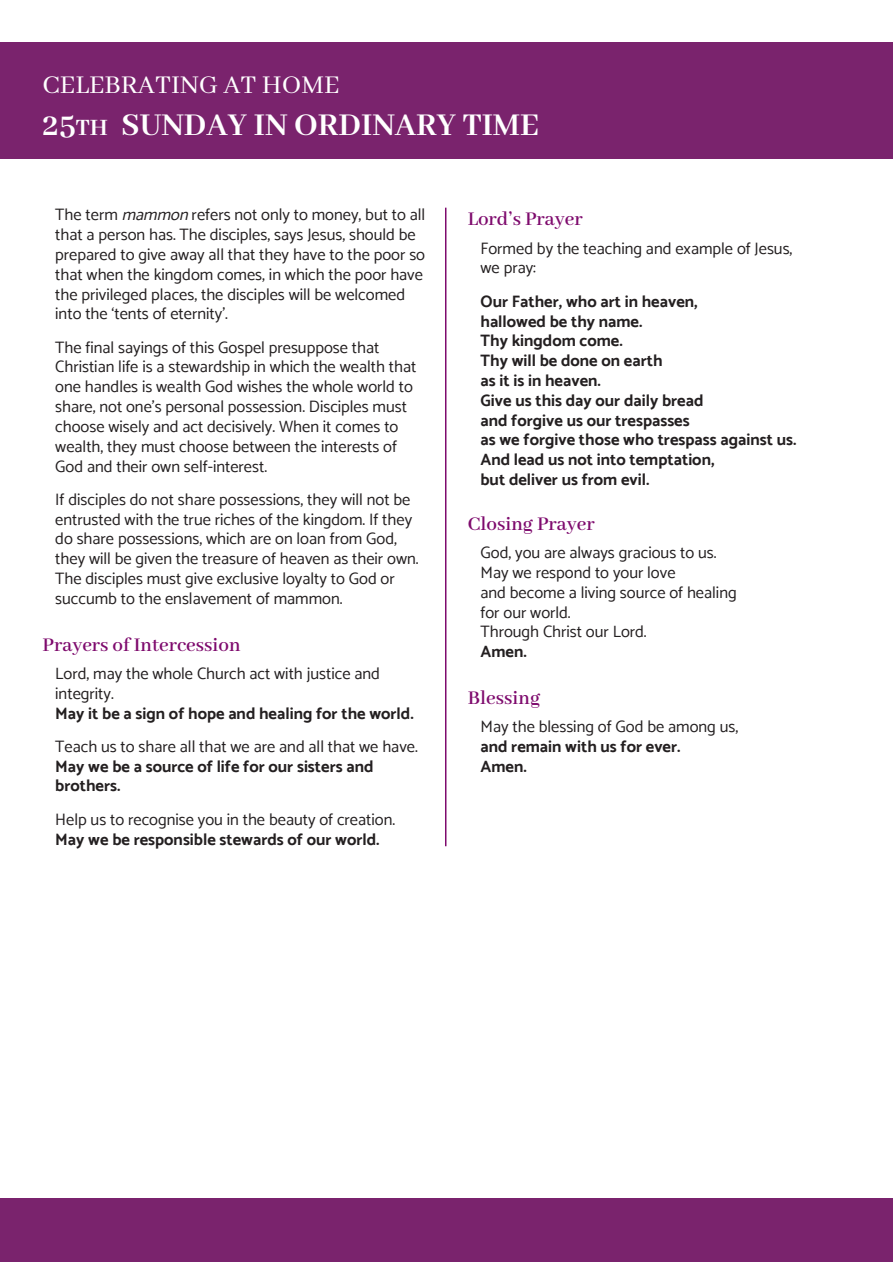
<style>
.page{position:relative;width:893px;height:1263px;background:#fff}
.page>*{position:absolute;margin:0;border:0;box-sizing:border-box;transform-origin:0 0}
.Reverse_Subhead{font:700 34.5px "Abhaya Libre";color:#fff}
.Reverse_Heading{font:28.5px "Abhaya Libre";color:#fff}
.Small_Heads{font:600 21px "Abhaya Libre";color:#7e0a6d}
.Indented_basic{font:16.5px/19.8px "Catamaran";color:#231f20}
.Indented_basic-2{font:700 16.5px/19.8px "Catamaran";color:#231f20}
.s1{font-size:25.5px}
.s2{font-style:italic}
</style>
<div class="page">
<div style="left:0;top:43px;width:893px;height:116px;background:#7a236d"></div>
<div style="left:0;top:1198px;width:893px;height:64px;background:#7a236d"></div>
<hr style="left:445px;top:208px;width:1px;height:638px;background:#7e0a6d">
<p class="Reverse_Heading" style="left:43px;top:69px;width:298px">CELEBRATING AT HOME</p>
<p class="Reverse_Subhead" style="left:43px;top:106px;width:498px">25<span class="s1">TH</span> SUNDAY IN ORDINARY TIME</p>
<p class="Indented_basic" style="left:55px;top:205px;width:371px">The term <span class="s2">mammon</span>refers not only to money, but to all that a person has. The disciples, says Jesus, should be prepared to give away all that they have to the poor so that when the kingdom comes, in which the poor have the privileged places, the disciples will be welcomed into the ‘tents of eternity’.</p>
<p class="Indented_basic" style="left:55px;top:337px;width:363px">The final sayings of this Gospel presuppose that Christian life is a stewardship in which the wealth that one handles is wealth God wishes the whole world to share, not one’s personal possession. Disciples must choose wisely and act decisively. When it comes to wealth, they must choose between the interests of God and their own self-interest.</p>
<p class="Indented_basic" style="left:55px;top:489px;width:365px">If disciples do not share possessions, they will not be entrusted with the true riches of the kingdom. If they do share possessions, which are on loan from God, they will be given the treasure of heaven as their own.<br>The disciples must give exclusive loyalty to God or succumb to the enslavement of mammon.</p>
<p class="Small_Heads" style="left:43px;top:633px;width:200px">Prayers of Intercession</p>
<p class="Indented_basic" style="left:55px;top:663px;width:326px">Lord, may the whole Church act with justice and integrity.</p>
<p class="Indented_basic-2" style="left:55px;top:703px;width:360px">May it be a sign of hope and healing for the world.</p>
<p class="Indented_basic" style="left:55px;top:736px;width:364px">Teach us to share all that we are and all that we have.</p>
<p class="Indented_basic-2" style="left:55px;top:756px;width:320px">May we be a source of life for our sisters and brothers.</p>
<p class="Indented_basic" style="left:55px;top:809px;width:341px">Help us to recognise you in the beauty of creation.</p>
<p class="Indented_basic-2" style="left:55px;top:829px;width:326px">May we be responsible stewards of our world.</p>
<p class="Small_Heads" style="left:468px;top:208px;width:117px">Lord’s Prayer</p>
<p class="Indented_basic" style="left:480px;top:238px;width:313px">Formed by the teaching and example of Jesus,</p>
<p class="Indented_basic" style="left:480px;top:258px;width:57px">we pray:</p>
<p class="Indented_basic-2" style="left:480px;top:291px;width:219px">Our Father, who art in heaven,</p>
<p class="Indented_basic-2" style="left:480px;top:311px;width:163px">hallowed be thy name.</p>
<p class="Indented_basic-2" style="left:480px;top:331px;width:144px">Thy kingdom come.</p>
<p class="Indented_basic-2" style="left:480px;top:350px;width:184px">Thy will be done on earth</p>
<p class="Indented_basic-2" style="left:480px;top:370px;width:122px">as it is in heaven.</p>
<p class="Indented_basic-2" style="left:480px;top:390px;width:224px">Give us this day our daily bread</p>
<p class="Indented_basic-2" style="left:480px;top:410px;width:211px">and forgive us our trespasses</p>
<p class="Indented_basic-2" style="left:480px;top:430px;width:317px">as we forgive those who trespass against us.</p>
<p class="Indented_basic-2" style="left:480px;top:449px;width:235px">And lead us not into temptation,</p>
<p class="Indented_basic-2" style="left:480px;top:469px;width:171px">but deliver us from evil.</p>
<p class="Small_Heads" style="left:468px;top:512px;width:129px">Closing Prayer</p>
<p class="Indented_basic" style="left:480px;top:543px;width:237px">God, you are always gracious to us.</p>
<p class="Indented_basic" style="left:480px;top:562px;width:197px">May we respond to your love</p>
<p class="Indented_basic" style="left:480px;top:582px;width:258px">and become a living source of healing</p>
<p class="Indented_basic" style="left:480px;top:602px;width:92px">for our world.</p>
<p class="Indented_basic" style="left:480px;top:622px;width:168px">Through Christ our Lord.</p>
<p class="Indented_basic-2" style="left:480px;top:642px;width:48px">Amen.</p>
<p class="Small_Heads" style="left:468px;top:686px;width:74px">Blessing</p>
<p class="Indented_basic" style="left:480px;top:717px;width:259px">May the blessing of God be among us,</p>
<p class="Indented_basic-2" style="left:480px;top:736px;width:202px">and remain with us for ever.</p>
<p class="Indented_basic-2" style="left:480px;top:756px;width:48px">Amen.</p>
</div>
